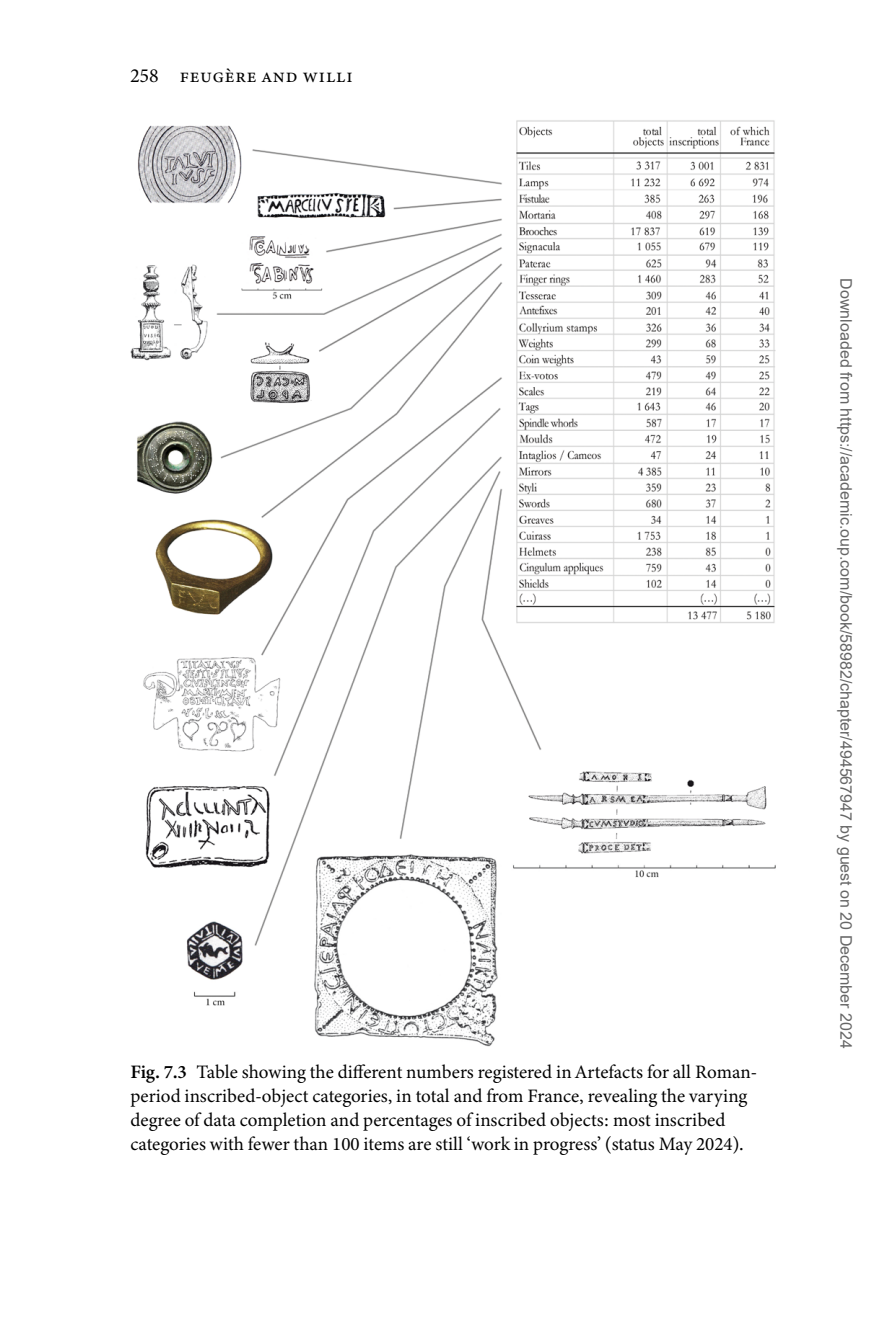
<style>
.page{position:relative;width:885px;height:1327px;background:#fff}
.page>*{position:absolute;margin:0;border:0;box-sizing:border-box;transform-origin:0 0}
.t1{font:20px "Minion 3";letter-spacing:.055em;color:#000}
.t2{font:19px/24px "Minion 3";letter-spacing:-.005em;color:#000}
.t3{font:16px "Arial";color:#666}
.s1{font-weight:600}
</style>
<div class="page">
<img style="left:130px;top:120px;width:646px;height:926px">
<p class="t1" style="left:130px;top:62px;width:224px">258 Feugère and Willi</p>
<p class="t2" style="left:130px;top:1060px;width:628px"><span class="s1">Fig. 7.3</span> Table showing the different numbers registered in Artefacts for all Roman&shy;period inscribed-object categories, in total and from France, revealing the varying degree of data completion and percentages of inscribed objects: most inscribed categories with fewer than 100 items are still ‘work in progress’ (status May 2024).</p>
<p class="t3" style="left:852px;top:278px;width:771px;rotate:90deg">Downloaded from https://academic.oup.com/book/58982/chapter/494567947 by guest on 20 December 2024</p>
</div>
